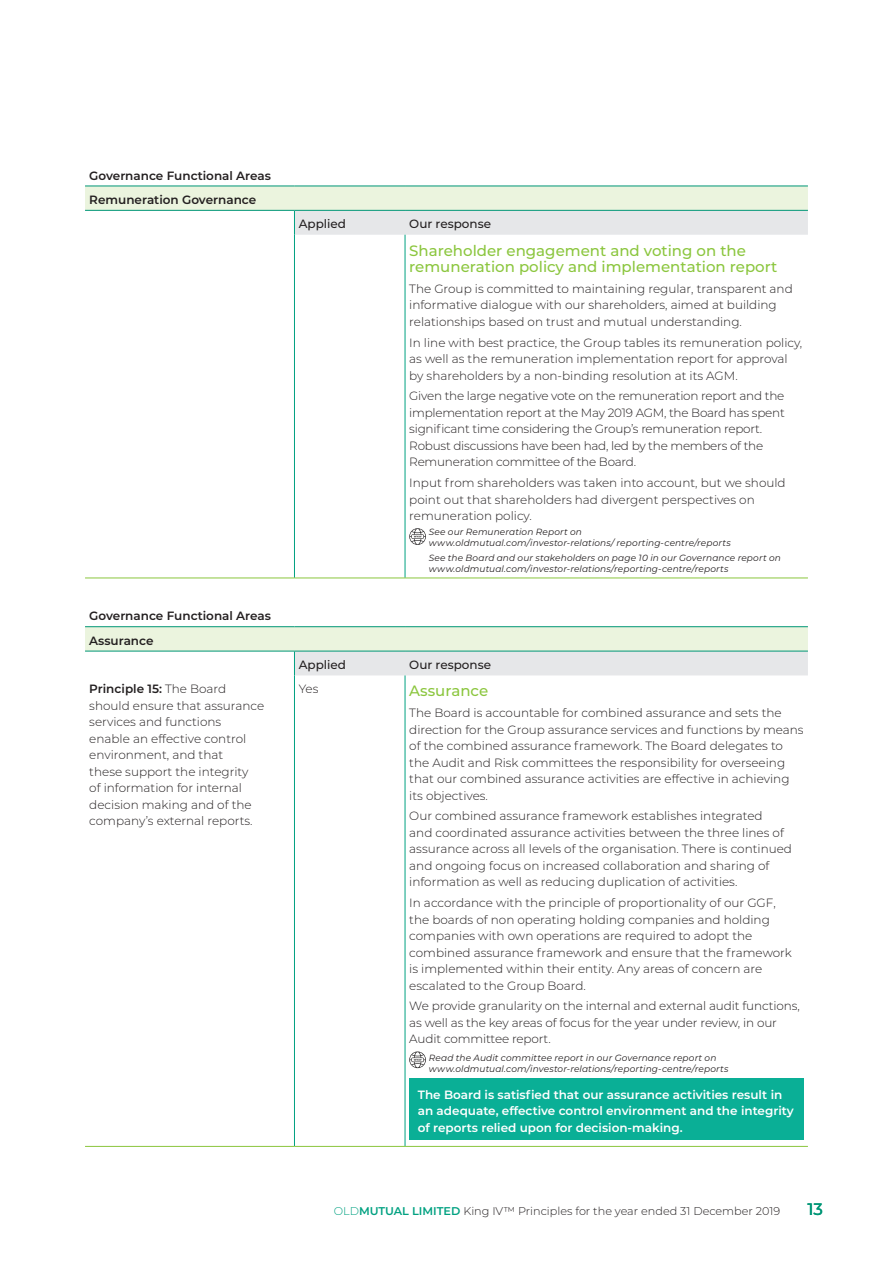
<style>
.page{position:relative;width:893px;height:1263px;background:#fff}
.page>*{position:absolute;margin:0;border:0;box-sizing:border-box;transform-origin:0 0}
.t1{font:500 16.65px "Montserrat";color:#009676}
.t2{font:500 15px/16.5px "Montserrat";color:#8bc63e}
.t3{font:300 12px/16.5px "Montserrat";color:#231f20}
.t4{font:300 12px/16.5px "Montserrat";letter-spacing:-.02em;color:#231f20}
.t5{font:600 12px/16.5px "Montserrat";color:#fff}
.t6{font:600 12px/24.3px "Montserrat";color:#231f20}
.t7{font:500 12px "Montserrat";color:#231f20}
.t8{font:300 11.25px "Montserrat";color:#231f20}
.t9{font:italic 9px/10.8px "Montserrat";letter-spacing:.015em;color:#231f20}
.s1{font-weight:600}
.s2{color:#00a181}
.s3{font-weight:600;color:#00a181}
</style>
<div class="page">
<svg style="left:85px;top:187px;width:723px;height:464px"></svg>
<svg style="left:294px;top:211px;width:514px;height:464px"></svg>
<hr style="left:294px;top:235px;width:1px;height:343px;background:#00a181">
<hr style="left:405px;top:235px;width:1px;height:343px;background:#00a181">
<hr style="left:294px;top:675px;width:1px;height:471px;background:#00a181">
<hr style="left:405px;top:675px;width:1px;height:471px;background:#00a181">
<hr style="left:85px;top:186px;width:209px;height:1px;background:#009676">
<hr style="left:294px;top:186px;width:111px;height:1px;background:#009676">
<hr style="left:405px;top:186px;width:403px;height:1px;background:#009676">
<hr style="left:85px;top:626px;width:209px;height:1px;background:#009676">
<hr style="left:294px;top:626px;width:111px;height:1px;background:#009676">
<hr style="left:405px;top:626px;width:403px;height:1px;background:#009676">
<svg style="left:294px;top:652px;width:1px;height:23px"></svg>
<svg style="left:294px;top:211px;width:1px;height:24px"></svg>
<hr style="left:85px;top:210px;width:209px;height:1px;background:#009676">
<hr style="left:294px;top:210px;width:111px;height:1px;background:#009676">
<hr style="left:405px;top:210px;width:403px;height:1px;background:#009676">
<hr style="left:85px;top:578px;width:209px;height:1px;background:#8bc63e">
<hr style="left:294px;top:578px;width:111px;height:1px;background:#8bc63e">
<hr style="left:405px;top:578px;width:403px;height:1px;background:#8bc63e">
<hr style="left:85px;top:1146px;width:209px;height:1px;background:#8bc63e">
<hr style="left:294px;top:1146px;width:111px;height:1px;background:#8bc63e">
<hr style="left:405px;top:1146px;width:403px;height:1px;background:#8bc63e">
<hr style="left:85px;top:651px;width:209px;height:1px;background:#009676">
<hr style="left:294px;top:651px;width:111px;height:1px;background:#009676">
<hr style="left:405px;top:651px;width:403px;height:1px;background:#009676">
<svg style="left:409px;top:528px;width:17px;height:17px"></svg>
<svg style="left:409px;top:1051px;width:17px;height:17px"></svg>
<div style="left:409px;top:1078px;width:395px;height:62px;background:#0aaf96"></div>
<p class="t6" style="left:89px;top:163px;width:183px">Governance Functional Areas<br>Remuneration Governance</p>
<p class="t6" style="left:89px;top:603px;width:183px">Governance Functional Areas<br>Assurance</p>
<p class="t7" style="left:299px;top:216px;width:49px">Applied</p>
<p class="t7" style="left:409px;top:216px;width:83px">Our response</p>
<p class="t2" style="left:409px;top:241px;width:370px">Shareholder engagement and voting on the remuneration policy and implementation report</p>
<p class="t3" style="left:409px;top:280px;width:385px">The Group is committed to maintaining regular, transparent and informative dialogue with our shareholders, aimed at building relationships based on trust and mutual understanding.</p>
<p class="t3" style="left:409px;top:334px;width:395px">In line with best practice, the Group tables its remuneration policy, as well as the remuneration implementation report for approval by shareholders by a non-binding resolution at its AGM.</p>
<p class="t4" style="left:409px;top:387px;width:377px">Given the large negative vote on the remuneration report and the implementation report at the May 2019 AGM, the Board has spent significant time considering the Group’s remuneration report.<br>Robust discussions have been had, led by the members of the Remuneration committee of the Board.</p>
<p class="t3" style="left:409px;top:474px;width:378px">Input from shareholders was taken into account, but we should point out that shareholders had divergent perspectives on remuneration policy.</p>
<p class="t9" style="left:429px;top:526px;width:304px">See our Remuneration Report on www.oldmutual.com/investor-relations/ reporting-centre/reports</p>
<p class="t9" style="left:429px;top:552px;width:354px">See the Board and our stakeholders on page 10 in our Governance report on www.oldmutual.com/investor-relations/reporting-centre/reports</p>
<p class="t7" style="left:299px;top:656px;width:49px">Applied</p>
<p class="t7" style="left:409px;top:656px;width:83px">Our response</p>
<p class="t3" style="left:89px;top:680px;width:177px"><span class="s1">Principle 15:</span> The Board should ensure that assurance services and functions enable an effective control environment, and that<br>these support the integrity<br>of information for internal decision making and of the company’s external reports.</p>
<p class="t3" style="left:299px;top:680px;width:21px">Yes</p>
<p class="t2" style="left:409px;top:682px;width:80px">Assurance</p>
<p class="t3" style="left:409px;top:704px;width:396px">The Board is accountable for combined assurance and sets the direction for the Group assurance services and functions by means of the combined assurance framework. The Board delegates to the Audit and Risk committees the responsibility for overseeing that our combined assurance activities are effective in achieving its objectives.</p>
<p class="t3" style="left:409px;top:807px;width:384px">Our combined assurance framework establishes integrated<br>and coordinated assurance activities between the three lines of assurance across all levels of the organisation. There is continued and ongoing focus on increased collaboration and sharing of information as well as reducing duplication of activities.</p>
<p class="t3" style="left:409px;top:894px;width:384px">In accordance with the principle of proportionality of our GGF, the boards of non operating holding companies and holding companies with own operations are required to adopt the combined assurance framework and ensure that the framework is implemented within their entity. Any areas of concern are escalated to the Group Board.</p>
<p class="t3" style="left:409px;top:997px;width:392px">We provide granularity on the internal and external audit functions, as well as the key areas of focus for the year under review, in our<br>Audit committee report.</p>
<p class="t9" style="left:429px;top:1052px;width:301px">Read the Audit committee report in our Governance report on www.oldmutual.com/investor-relations/reporting-centre/reports</p>
<p class="t5" style="left:418px;top:1085px;width:377px">The Board is satisfied that our assurance activities result in an adequate, effective control environment and the integrity of reports relied upon for decision-making.</p>
<p class="t8" style="left:334px;top:1203px;width:448px"><span class="s2">OLD</span><span class="s3">MUTUAL LIMITED</span> King IV™ Principles for the year ended 31 December 2019</p>
<h1 class="t1" style="left:807px;top:1198px;width:17px">13</h1>
</div>
